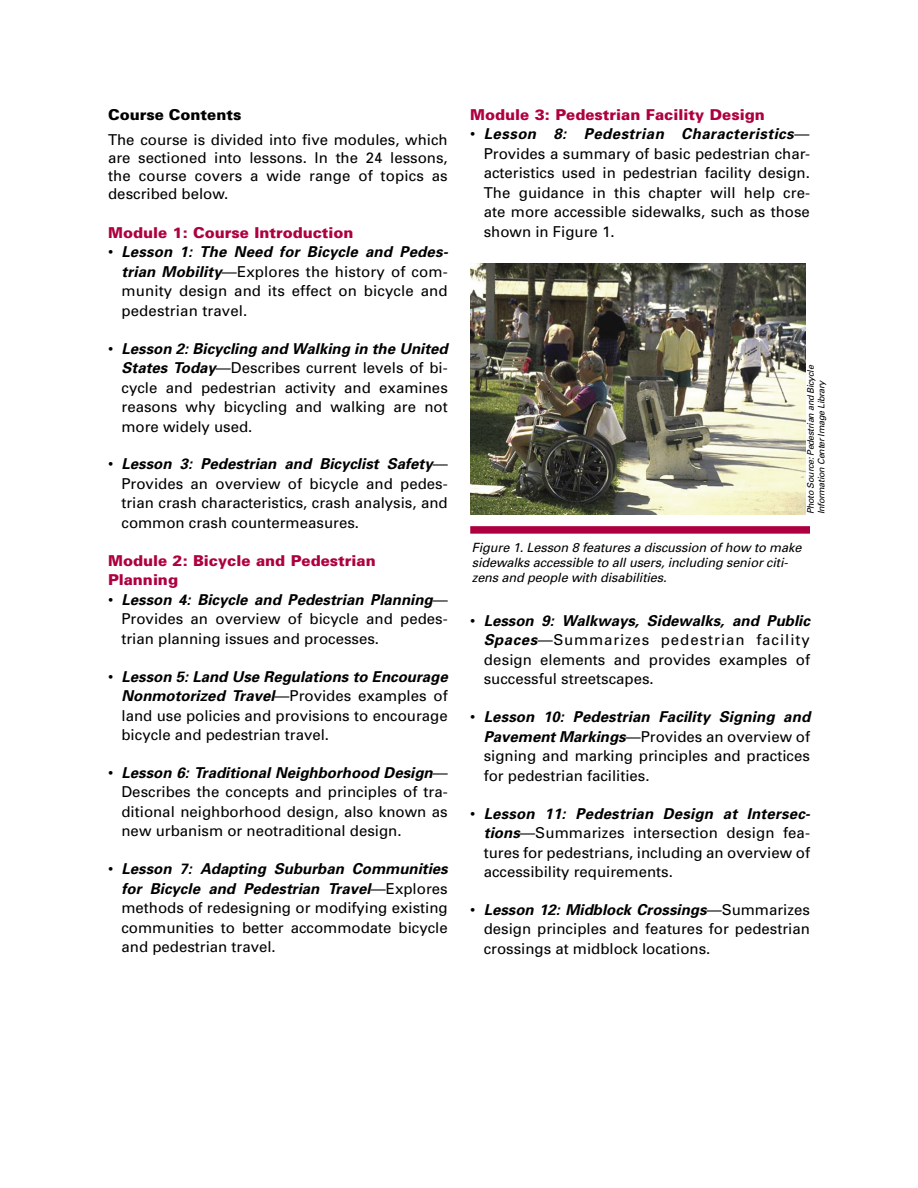
<style>
.page{position:relative;width:918px;height:1188px;background:#fff}
.page>*{position:absolute;margin:0;border:0;box-sizing:border-box;transform-origin:0 0}
.t1{font:15px/19.5px "Univers";color:#000;text-align:justify}
.t2{font:900 15px/19.5px "Univers";color:#ae0040}
.t3{font:900 15px "Univers";color:#000}
.t4{font:italic 12.75px/15px "Univers";letter-spacing:-.01em;color:#000}
.t5{font:italic 9px/10.5px "Univers";letter-spacing:-.035em;color:#000}
.s1{font-weight:700;font-style:italic}
</style>
<div class="page">
<div style="left:470px;top:526px;width:340px;height:8px;background:#ae0040"></div>
<img style="left:470px;top:263px;width:335px;height:252px">
<p class="t3" style="left:108px;top:105px;width:135px">Course Contents</p>
<p class="t1" style="left:108px;top:130px;width:341px;line-height:18px">The course is divided into five modules, which are sectioned into lessons. In the 24 lessons, the course covers a wide range of topics as described below.</p>
<p class="t2" style="left:108px;top:222px;width:247px">Module 1: Course Introduction</p>
<p class="t1" style="left:122px;top:242px;width:328px;text-indent:-14px">• <span class="s1">Lesson 1: The Need for Bicycle and Pedes&shy;trian Mobility</span>—Explores the history of com&shy;munity design and its effect on bicycle and pedestrian travel.</p>
<p class="t1" style="left:121px;top:338px;width:328px;text-indent:-13px">• <span class="s1">Lesson 2: Bicycling and Walking in the United States Today</span>—Describes current levels of bi&shy;cycle and pedestrian activity and examines reasons why bicycling and walking are not more widely used.</p>
<p class="t1" style="left:122px;top:454px;width:328px;text-indent:-14px">• <span class="s1">Lesson 3: Pedestrian and Bicyclist Safety</span>— Provides an overview of bicycle and pedes&shy;trian crash characteristics, crash analysis, and common crash countermeasures.</p>
<p class="t2" style="left:108px;top:551px;width:269px">Module 2: Bicycle and Pedestrian<br>Planning</p>
<p class="t1" style="left:122px;top:589px;width:328px;text-indent:-14px">• <span class="s1">Lesson 4: Bicycle and Pedestrian Planning</span>— Provides an overview of bicycle and pedes&shy;trian planning issues and processes.</p>
<p class="t1" style="left:121px;top:666px;width:328px;text-indent:-13px">• <span class="s1">Lesson 5: Land Use Regulations to Encourage Nonmotorized Travel</span>—Provides examples of land use policies and provisions to encourage bicycle and pedestrian travel.</p>
<p class="t1" style="left:122px;top:763px;width:328px;text-indent:-14px">• <span class="s1">Lesson 6: Traditional Neighborhood Design</span>— Describes the concepts and principles of tra&shy;ditional neighborhood design, also known as new urbanism or neotraditional design.</p>
<p class="t1" style="left:121px;top:859px;width:328px;text-indent:-13px">• <span class="s1">Lesson 7: Adapting Suburban Communities for Bicycle and Pedestrian Travel</span>—Explores methods of redesigning or modifying existing communities to better accommodate bicycle and pedestrian travel.</p>
<p class="t2" style="left:470px;top:105px;width:296px">Module 3: Pedestrian Facility Design</p>
<p class="t1" style="left:484px;top:124px;width:328px;text-indent:-14px">• <span class="s1">Lesson 8: Pedestrian Characteristics</span>— Provides a summary of basic pedestrian char&shy;acteristics used in pedestrian facility design.<br>The guidance in this chapter will help cre&shy;ate more accessible sidewalks, such as those shown in Figure 1.</p>
<p class="t5" style="left:805px;top:514px;width:151px;rotate:-90deg">Photo Source: Pedestrian and Bicycle<br>Information Center Image Library</p>
<p class="t4" style="left:472px;top:540px;width:331px">Figure 1. Lesson 8 features a discussion of how to make sidewalks accessible to all users, including senior citi&shy;zens and people with disabilities.</p>
<p class="t1" style="left:484px;top:610px;width:328px;text-indent:-13px">• <span class="s1">Lesson 9: Walkways, Sidewalks, and Public Spaces</span>—Summarizes pedestrian facility design elements and provides examples of successful streetscapes.</p>
<p class="t1" style="left:484px;top:707px;width:328px;text-indent:-13px">• <span class="s1">Lesson 10: Pedestrian Facility Signing and Pavement Markings</span>—Provides an overview of signing and marking principles and practices for pedestrian facilities.</p>
<p class="t1" style="left:484px;top:803px;width:328px;text-indent:-14px">• <span class="s1">Lesson 11: Pedestrian Design at Intersec&shy;tions</span>—Summarizes intersection design fea&shy;tures for pedestrians, including an overview of accessibility requirements.</p>
<p class="t1" style="left:484px;top:900px;width:328px;text-indent:-14px">• <span class="s1">Lesson 12: Midblock Crossings</span>—Summarizes design principles and features for pedestrian crossings at midblock locations.</p>
</div>
